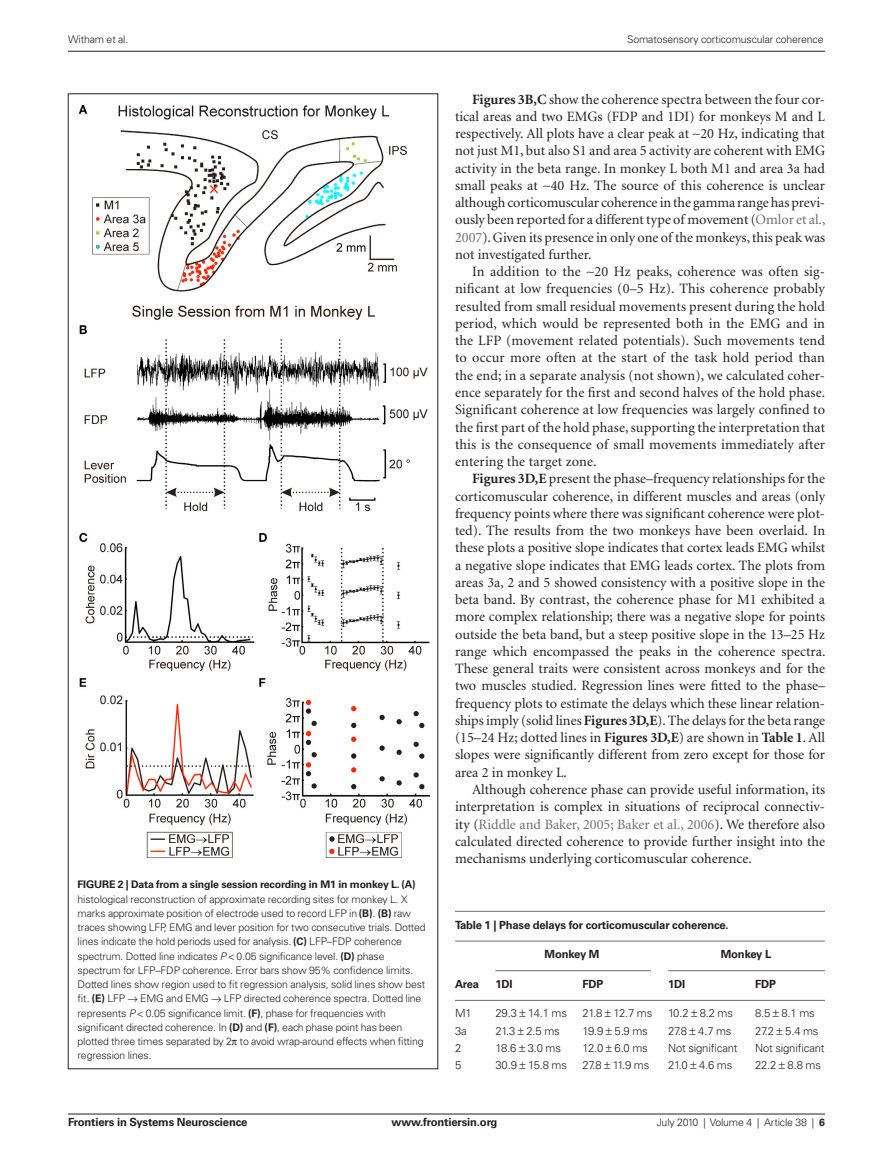
<style>
.page{position:relative;width:893px;height:1170px;background:#fff}
.page>*{position:absolute;margin:0;border:0;box-sizing:border-box;transform-origin:0 0}
.t1{font:14.25px/17.2px "Minion";color:#231f20;text-align:justify}
.t2{font:300 11.25px "Univers";letter-spacing:-.015em;color:#231f20}
.t3{font:700 11.25px "Univers";letter-spacing:-.015em;color:#231f20}
.t4{font:300 10.5px/14.2px "Univers";letter-spacing:-.015em;color:#231f20}
.t5{font:700 10.5px "Univers";letter-spacing:-.015em;color:#231f20}
.s1{font-weight:700}
.s2{font-style:italic}
.s3{color:#6c6d70}
</style>
<div class="page">
<hr style="left:68px;top:1113px;width:757px;height:1px;background:#231f20">
<hr style="left:68px;top:51px;width:757px;height:1px;background:#231f20">
<img style="left:78px;top:104px;width:352px;height:754px">
<hr style="left:455px;top:910px;width:370px;height:1px;background:#6c6d70">
<hr style="left:455px;top:940px;width:370px;height:1px;background:#6c6d70">
<hr style="left:495px;top:970px;width:330px;height:1px;background:#6c6d70">
<hr style="left:455px;top:1000px;width:370px;height:1px;background:#6c6d70">
<div style="left:652px;top:963px;width:16px;height:12px;background:#fff"></div>
<p class="t4" style="left:68px;top:32px;width:62px">Witham et al.</p>
<p class="t4" style="left:627px;top:32px;width:198px">Somatosensory corticomuscular coherence</p>
<p class="t5" style="left:78px;top:878px;width:340px">FIGURE 2 | Data from a single session recording in M1 in monkey L. (A)</p>
<p class="t4" style="left:78px;top:891px;width:350px">histological reconstruction of approximate recording sites for monkey L. X marks approximate position of electrode used to record LFP in <span class="s1">(B)</span>. <span class="s1">(B)</span> raw traces showing LFP, EMG and lever position for two consecutive trials. Dotted lines indicate the hold periods used for analysis. <span class="s1">(C)</span> LFP–FDP coherence spectrum. Dotted line indicates <span class="s2">P</span> 0.05 significance level. <span class="s1">(D)</span> phase spectrum for LFP–FDP coherence. Error bars show 95% confidence limits.<br>Dotted lines show region used to fit regression analysis, solid lines show best fit. <span class="s1">(E)</span> LFP</p>
<p class="t4" style="left:140px;top:991px;width:70px">EMG and EMG</p>
<p class="t4" style="left:78px;top:991px;width:347px;text-indent:146px">LFP directed coherence spectra. Dotted line represents <span class="s2">P</span> 0.05 significance limit. <span class="s1">(F)</span>, phase for frequencies with significant directed coherence. In <span class="s1">(D)</span> and <span class="s1">(F)</span>, each phase point has been plotted three times separated by 2 to avoid wrap-around effects when fitting regression lines.</p>
<p class="t1" style="left:455px;top:91px;width:372px;text-indent:17px"><span class="s1">Figures 3B,C</span> show the coherence spectra between the four cor&shy;tical areas and two EMGs (FDP and 1DI) for monkeys M and L respectively. All plots have a clear peak at 20 Hz, indicating that not just M1, but also S1 and area 5 activity are coherent with EMG activity in the beta range. In monkey L both M1 and area 3a had small peaks at 40 Hz. The source of this coherence is unclear although corticomuscular coherence in the gamma range has previ&shy;ously been reported for a different type of movement (<span class="s3">Omlor et al., 2007</span>). Given its presence in only one of the monkeys, this peak was not investigated further.</p>
<p class="t1" style="left:455px;top:263px;width:372px;text-indent:17px">In addition to the 20 Hz peaks, coherence was often sig&shy;nificant at low frequencies (0–5 Hz). This coherence probably resulted from small residual movements present during the hold period, which would be represented both in the EMG and in the LFP (movement related potentials). Such movements tend to occur more often at the start of the task hold period than the end; in a separate analysis (not shown), we calculated coher&shy;ence separately for the first and second halves of the hold phase.<br>Significant coherence at low frequencies was largely confined to the first part of the hold phase, supporting the interpretation that this is the consequence of small movements immediately after entering the target zone.</p>
<p class="t1" style="left:455px;top:470px;width:372px;text-indent:17px"><span class="s1">Figures 3D,E</span> present the phase–frequency relationships for the corticomuscular coherence, in different muscles and areas (only frequency points where there was significant coherence were plot&shy;ted). The results from the two monkeys have been overlaid. In these plots a positive slope indicates that cortex leads EMG whilst a negative slope indicates that EMG leads cortex. The plots from areas 3a, 2 and 5 showed consistency with a positive slope in the beta band. By contrast, the coherence phase for M1 exhibited a more complex relationship; there was a negative slope for points outside the beta band, but a steep positive slope in the 13–25 Hz range which encompassed the peaks in the coherence spectra.<br>These general traits were consistent across monkeys and for the two muscles studied. Regression lines were fitted to the phase– frequency plots to estimate the delays which these linear relation&shy;ships imply (solid lines <span class="s1">Figures 3D,E</span>). The delays for the beta range (15–24 Hz; dotted lines in <span class="s1">Figures 3D,E</span>) are shown in <span class="s1">Table 1</span>. All slopes were significantly different from zero except for those for area 2 in monkey L.</p>
<p class="t1" style="left:455px;top:781px;width:372px;text-indent:17px">Although coherence phase can provide useful information, its interpretation is complex in situations of reciprocal connectiv&shy;ity (<span class="s3">Riddle and Baker, 2005; Baker et al., 2006</span>). We therefore also calculated directed coherence to provide further insight into the mechanisms underlying corticomuscular coherence.</p>
<p class="t3" style="left:455px;top:917px;width:275px">Table 1 | Phase delays for corticomuscular coherence.</p>
<p class="t3" style="left:545px;top:947px;width:56px">Monkey M</p>
<p class="t3" style="left:721px;top:947px;width:52px">Monkey L</p>
<p class="t3" style="left:455px;top:977px;width:26px">Area</p>
<p class="t3" style="left:495px;top:977px;width:19px">1DI</p>
<p class="t3" style="left:582px;top:977px;width:22px">FDP</p>
<p class="t3" style="left:668px;top:977px;width:19px">1DI</p>
<p class="t3" style="left:755px;top:977px;width:22px">FDP</p>
<p class="t2" style="left:455px;top:1006px;width:18px">M1</p>
<p class="t2" style="left:495px;top:1006px;width:73px">29.3 14.1 ms</p>
<p class="t2" style="left:582px;top:1006px;width:71px">21.8 12.7 ms</p>
<p class="t2" style="left:668px;top:1006px;width:67px">10.2 8.2 ms</p>
<p class="t2" style="left:755px;top:1006px;width:61px">8.5 8.1 ms</p>
<p class="t2" style="left:455px;top:1023px;width:13px">3a</p>
<p class="t2" style="left:495px;top:1023px;width:66px">21.3 2.5 ms</p>
<p class="t2" style="left:582px;top:1023px;width:67px">19.9 5.9 ms</p>
<p class="t2" style="left:668px;top:1023px;width:65px">27.8 4.7 ms</p>
<p class="t2" style="left:755px;top:1023px;width:65px">27.2 5.4 ms</p>
<p class="t2" style="left:455px;top:1041px;width:8px">2</p>
<p class="t2" style="left:495px;top:1041px;width:67px">18.6 3.0 ms</p>
<p class="t2" style="left:582px;top:1041px;width:67px">12.0 6.0 ms</p>
<p class="t2" style="left:668px;top:1041px;width:71px">Not significant</p>
<p class="t2" style="left:755px;top:1041px;width:71px">Not significant</p>
<p class="t2" style="left:455px;top:1058px;width:8px">5</p>
<p class="t2" style="left:495px;top:1058px;width:73px">30.9 15.8 ms</p>
<p class="t2" style="left:582px;top:1058px;width:68px">27.8 11.9 ms</p>
<p class="t2" style="left:668px;top:1058px;width:66px">21.0 4.6 ms</p>
<p class="t2" style="left:755px;top:1058px;width:67px">22.2 8.8 ms</p>
<p class="t3" style="left:68px;top:1115px;width:181px">Frontiers in Systems Neuroscience</p>
<p class="t3" style="left:392px;top:1115px;width:107px">www.frontiersin.org</p>
<p class="t4" style="left:657px;top:1115px;width:170px">July 2010 | Volume 4 | Article 38 | <span class="s1">6</span></p>
</div>
